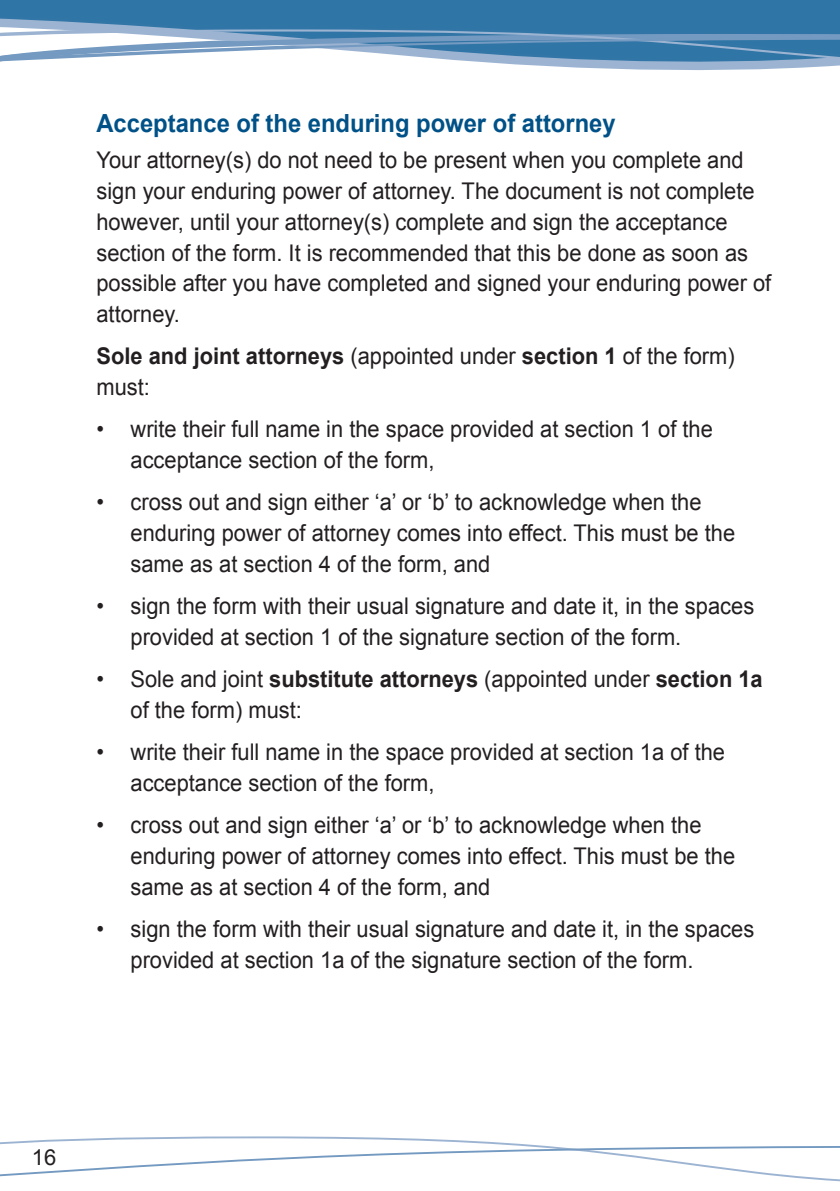
<style>
.page{position:relative;width:840px;height:1191px;background:#fff}
.page>*{position:absolute;margin:0;border:0;box-sizing:border-box;transform-origin:0 0}
._1_1_blue_text{font:700 25px "Arial";color:#005187;scale:.95 1}
.t1{font:23px/30.8px "Arial";color:#231f20;scale:.95 1}
.t2{font:22px "Arial";color:#231f20}
.s1{font-weight:700}
</style>
<div class="page">
<div style="left:0;top:0;width:839px;height:14px;background:#2f75a5"></div>
<div style="left:0;top:14px;width:839px;height:7px;background:#2f75a5"></div>
<svg style="left:0;top:21px;width:839px;height:8px;background:#3f7eab"></svg>
<svg style="left:0;top:29px;width:839px;height:42px"></svg>
<svg style="left:0;top:1136px;width:520px;height:8px"></svg>
<svg style="left:0;top:1144px;width:839px;height:38px"></svg>
<p class="_1_1_blue_text" style="left:96px;top:106px;width:547px">Acceptance of the enduring power of attorney</p>
<p class="t1" style="left:96px;top:145px;width:711px">Your attorney(s) do not need to be present when you complete and sign your enduring power of attorney. The document is not complete however, until your attorney(s) complete and sign the acceptance section of the form. It is recommended that this be done as soon as possible after you have completed and signed your enduring power of attorney.</p>
<p class="t1" style="left:96px;top:341px;width:673px"><span class="s1">Sole and joint attorneys</span> (appointed under <span class="s1">section 1</span> of the form) must:</p>
<p class="t1" style="left:130px;top:414px;width:614px;text-indent:-34px">• write their full name in the space provided at section 1 of the acceptance section of the form,</p>
<p class="t1" style="left:130px;top:487px;width:637px;text-indent:-34px">• cross out and sign either ‘a’ or ‘b’ to acknowledge when the enduring power of attorney comes into effect. This must be the same as at section 4 of the form, and</p>
<p class="t1" style="left:130px;top:591px;width:657px;text-indent:-34px">• sign the form with their usual signature and date it, in the spaces provided at section 1 of the signature section of the form.</p>
<p class="t1" style="left:130px;top:664px;width:666px;text-indent:-34px">• Sole and joint <span class="s1">substitute attorneys</span> (appointed under <span class="s1">section 1a </span>of the form) must:</p>
<p class="t1" style="left:130px;top:736px;width:627px;text-indent:-34px">• write their full name in the space provided at section 1a of the acceptance section of the form,</p>
<p class="t1" style="left:130px;top:809px;width:637px;text-indent:-34px">• cross out and sign either ‘a’ or ‘b’ to acknowledge when the enduring power of attorney comes into effect. This must be the same as at section 4 of the form, and</p>
<p class="t1" style="left:130px;top:913px;width:657px;text-indent:-34px">• sign the form with their usual signature and date it, in the spaces provided at section 1a of the signature section of the form.</p>
<p class="t2" style="left:32px;top:1142px;width:26px">16</p>
</div>
